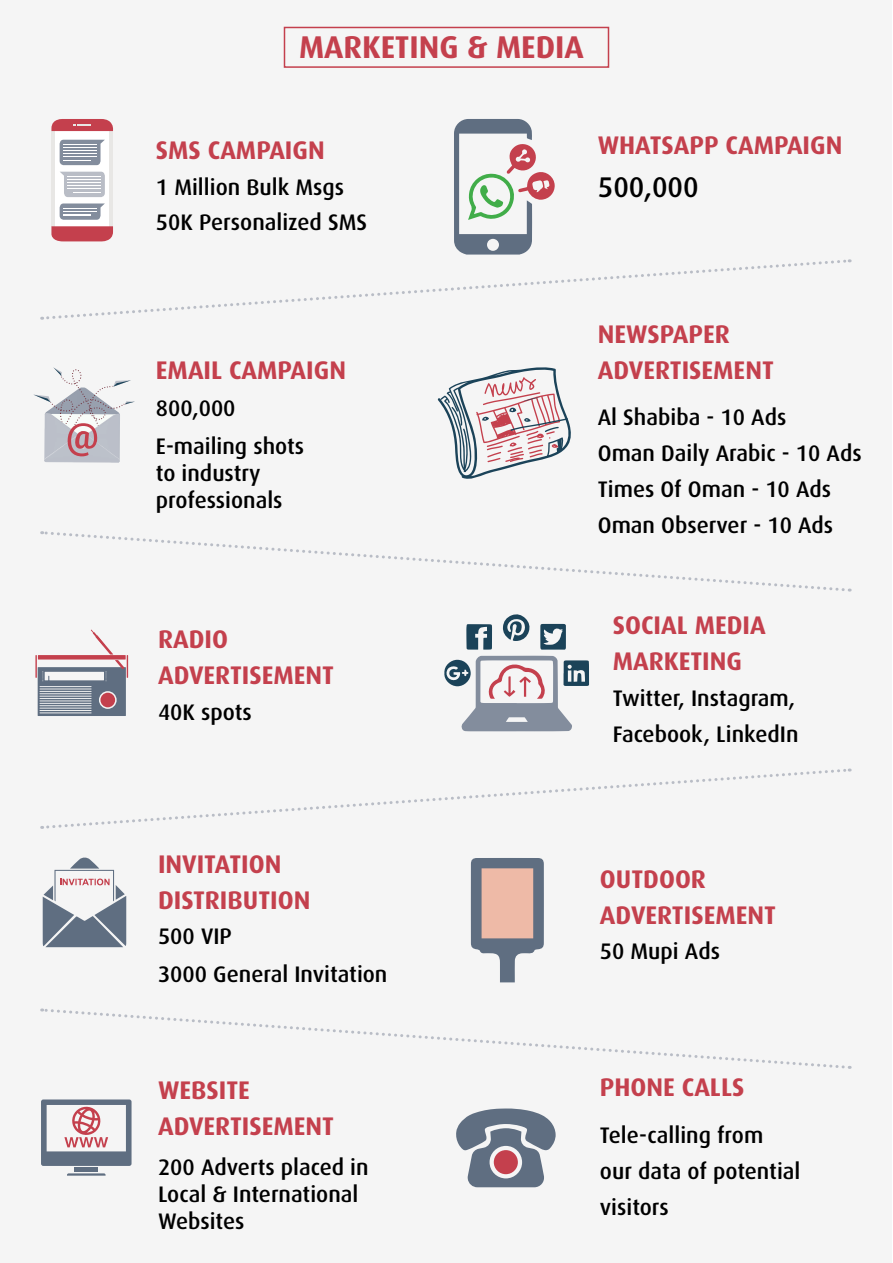
<style>
.page{position:relative;width:893px;height:1263px;background:#fff}
.page>*{position:absolute;margin:0;border:0;box-sizing:border-box;transform-origin:0 0}
.t1{font:700 31.5px "Dax";color:#c4404d}
.t2{font:500 28.5px "Dax";color:#000}
.t3{font:700 25.5px/36px "Dax";color:#c4404d}
.t4{font:500 22.5px/36px "Dax";color:#000}
</style>
<div class="page">
<div style="left:0;top:0;width:892px;height:1263px;background:#f5f5f5"></div>
<svg style="left:51px;top:119px;width:62px;height:123px"></svg>
<hr style="left:68px;top:179px;width:33px;height:1px;background:#fff">
<svg style="left:454px;top:119px;width:101px;height:136px"></svg>
<img style="left:44px;top:456px;width:76px;height:7px">
<svg style="left:33px;top:367px;width:102px;height:89px"></svg>
<svg style="left:437px;top:367px;width:134px;height:112px"></svg>
<hr style="left:35px;top:655px;width:2px;height:23px;background:#c4404d">
<svg style="left:38px;top:630px;width:90px;height:86px"></svg>
<svg style="left:466px;top:624px;width:26px;height:26px"></svg>
<svg style="left:540px;top:624px;width:26px;height:26px"></svg>
<svg style="left:503px;top:614px;width:27px;height:27px"></svg>
<svg style="left:444px;top:656px;width:145px;height:75px"></svg>
<svg style="left:43px;top:857px;width:83px;height:90px"></svg>
<svg style="left:471px;top:858px;width:73px;height:124px"></svg>
<div style="left:74px;top:1167px;width:24px;height:5px;background:#5f6e81"></div>
<svg style="left:67px;top:1173px;width:39px;height:3px"></svg>
<svg style="left:41px;top:1099px;width:91px;height:67px"></svg>
<svg style="left:456px;top:1108px;width:100px;height:79px"></svg>
<div style="left:494px;top:1150px;width:24px;height:24px;background:#c4404d;border-radius:50%"></div>
<svg style="left:46px;top:259px;width:803px;height:61px"></svg>
<svg style="left:46px;top:768px;width:803px;height:61px"></svg>
<svg style="left:41px;top:531px;width:804px;height:60px"></svg>
<svg style="left:41px;top:1008px;width:804px;height:61px"></svg>
<div style="left:284px;top:27px;width:325px;height:41px;border:2px solid #c4404d"></div>
<h1 class="t1" style="left:299px;top:29px;width:43px">MARKETING</h1>
<h1 class="t1" style="left:467px;top:29px;width:71px">&amp; MEDIA</h1>
<p class="t3" style="left:156px;top:133px;width:81px">SMS CAMPAIGN</p>
<p class="t4" style="left:156px;top:169px;width:190px">1 Million Bulk Msgs</p>
<p class="t4" style="left:156px;top:204px;width:213px">50K Personalized SMS</p>
<p class="t3" style="left:598px;top:127px;width:36px">WHATS</p>
<p class="t3" style="left:674px;top:127px;width:80px">APP CAMPAIGN</p>
<p class="t2" style="left:598px;top:171px;width:102px">500,000</p>
<p class="t3" style="left:156px;top:353px;width:102px">EMAIL CAMPAIGN</p>
<p class="t4" style="left:156px;top:389px;width:150px;line-height:38.4px">800,000<br>E-mailing shots</p>
<p class="t4" style="left:156px;top:460px;width:128px;line-height:27px">to industry professionals</p>
<p class="t3" style="left:158px;top:621px;width:30px">RADIO<br>ADVERTISEMENT</p>
<p class="t4" style="left:158px;top:694px;width:95px">40K spots</p>
<p class="t3" style="left:598px;top:316px;width:32px">NEWSPAPER<br>ADVERTISEMENT</p>
<p class="t4" style="left:598px;top:399px;width:265px">Al Shabiba - 10 Ads<br>Oman Daily Arabic - 10 Ads<br>Times Of Oman - 10 Ads<br>Oman Observer - 10 Ads</p>
<p class="t3" style="left:613px;top:607px;width:26px">SOCIAL</p>
<p class="t3" style="left:695px;top:607px;width:34px">MEDIA</p>
<p class="t3" style="left:613px;top:643px;width:35px">MARKETING</p>
<p class="t4" style="left:613px;top:680px;width:187px">Twitter, Instagram,<br>Facebook, LinkedIn</p>
<p class="t3" style="left:158px;top:846px;width:154px">INVITATION<br>DISTRIBUTION</p>
<p class="t4" style="left:158px;top:918px;width:231px;line-height:38px">500 VIP<br>3000 General Invitation</p>
<p class="t3" style="left:158px;top:1072px;width:93px">WEBSITE<br>ADVERTISEMENT</p>
<p class="t4" style="left:158px;top:1154px;width:212px;line-height:27px">200 Adverts placed in<br>Local &amp; International<br>Websites</p>
<p class="t3" style="left:600px;top:861px;width:178px">OUTDOOR<br>ADVERTISEMENT</p>
<p class="t4" style="left:600px;top:934px;width:122px">50 Mupi Ads</p>
<p class="t3" style="left:600px;top:1069px;width:146px">PHONE CALLS</p>
<p class="t4" style="left:600px;top:1117px;width:202px">Tele-calling from our data of potential visitors</p>
</div>
